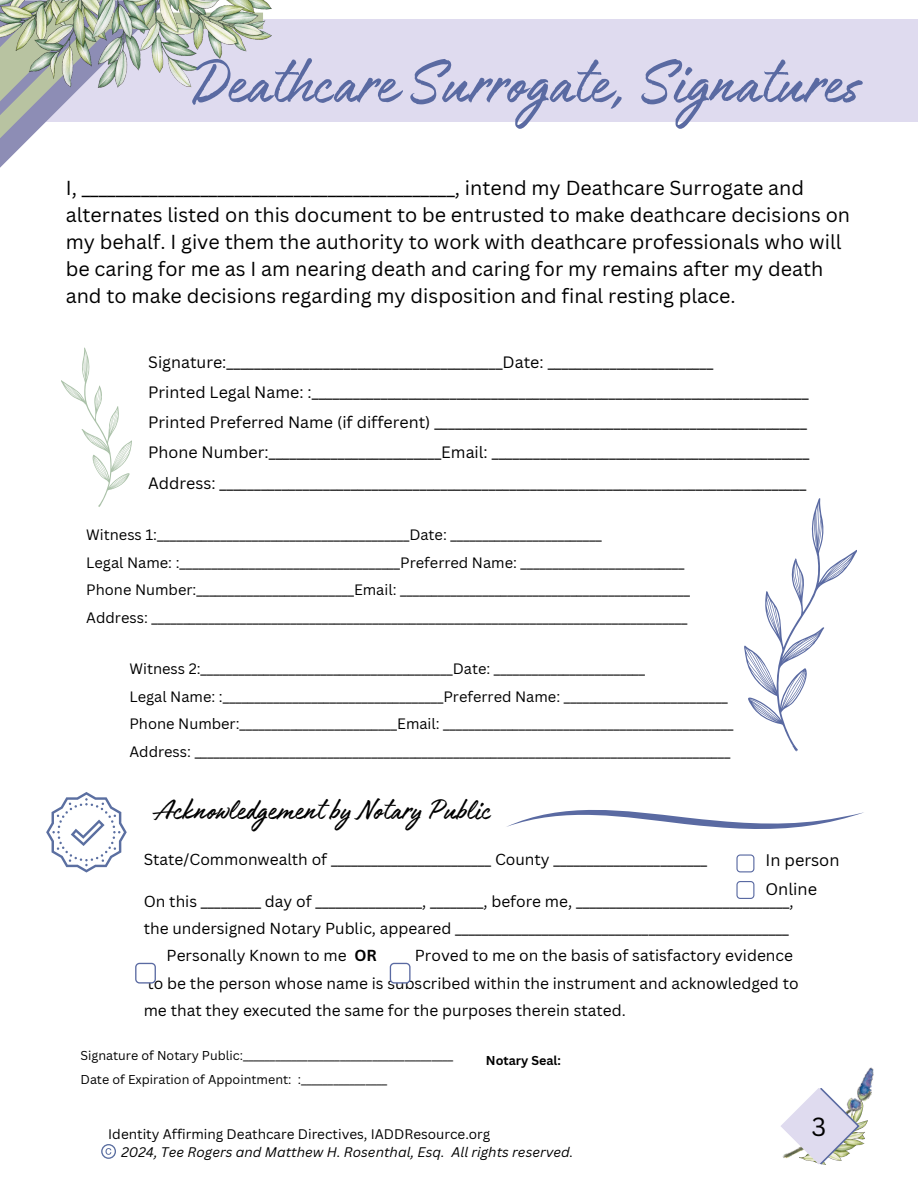
<style>
.page{position:relative;width:918px;height:1188px;background:#fff}
.page>*{position:absolute;margin:0;border:0;box-sizing:border-box;transform-origin:0 0}
.t1{font:69.3px "Authenia Solid";color:#5a6aa2}
.t2{font:32.55px "Authenia Solid";color:#000}
.t3{font:25.5px "Canva Sans";color:#000}
.t4{font:19.65px/27.2px "Canva Sans";color:#000}
.t5{font:16.35px/28.8px "Canva Sans";color:#000}
.t6{font:16.05px/30.3px "Canva Sans";color:#000}
.t7{font:15.45px/27.3px "Canva Sans";color:#000}
.t8{font:14.7px/27.6px "Canva Sans";color:#000}
.t9{font:italic 13.5px/18.1px "Canva Sans";color:#000}
.t10{font:12.6px "Canva Sans";color:#000}
.t11{font:700 12.6px "Canva Sans";color:#000}
.s1{font-weight:700}
.s2{font-style:normal}
</style>
<div class="page">
<div style="left:46px;top:19px;width:872px;height:102px;background:#dfdbef"></div>
<svg style="left:0;top:88px;width:263px;height:80px"></svg>
<img style="left:0;top:0;width:271px;height:88px">
<svg style="left:101px;top:1144px;width:15px;height:15px"></svg>
<svg style="left:46px;top:792px;width:81px;height:81px"></svg>
<svg style="left:61px;top:348px;width:71px;height:159px"></svg>
<svg style="left:744px;top:498px;width:113px;height:253px"></svg>
<svg style="left:135px;top:963px;width:20px;height:20px"></svg>
<svg style="left:390px;top:963px;width:20px;height:20px"></svg>
<svg style="left:506px;top:810px;width:358px;height:19px"></svg>
<svg style="left:736px;top:881px;width:18px;height:18px"></svg>
<svg style="left:736px;top:854px;width:18px;height:18px"></svg>
<img style="left:858px;top:1067px;width:16px;height:78px">
<svg style="left:781px;top:1088px;width:79px;height:77px"></svg>
<h3 class="t1" style="left:192px;top:47px;width:669px">Deathcare Surrogate, Signatures</h3>
<p class="t4" style="left:66px;top:173px;width:786px">I, ____________________________________________, intend my Deathcare Surrogate and alternates listed on this document to be entrusted to make deathcare decisions on my behalf. I give them the authority to work with deathcare professionals who will be caring for me as I am nearing death and caring for my remains after my death and to make decisions regarding my disposition and final resting place.</p>
<h1 class="t6" style="left:148px;top:346px;width:663px">Signature:________________________________________Date: ________________________<br>Printed Legal Name: :________________________________________________________________________ Printed Preferred Name (if different) ______________________________________________________ Phone Number:_________________________Email: ______________________________________________ Address: _____________________________________________________________________________________</h1>
<h4 class="t8" style="left:86px;top:521px;width:605px">Witness 1:________________________________________Date: ________________________<br>Legal Name: :___________________________________Preferred Name: __________________________ Phone Number:_________________________Email: ______________________________________________ Address: _____________________________________________________________________________________</h4>
<p class="t8" style="left:129px;top:654px;width:605px">Witness 2:________________________________________Date: ________________________<br>Legal Name: :___________________________________Preferred Name: __________________________ Phone Number:_________________________Email: ______________________________________________ Address: _____________________________________________________________________________________</p>
<h5 class="t2" style="left:154px;top:794px;width:338px">Acknowledgement by Notary Public</h5>
<h5 class="t7" style="left:144px;top:845px;width:565px">State/Commonwealth of ________________________ County _______________________</h5>
<p class="t7" style="left:144px;top:887px;width:651px">On this _________ day of ________________, ________, before me, ________________________________,</p>
<p class="t7" style="left:144px;top:915px;width:647px">the undersigned Notary Public, appeared __________________________________________________</p>
<p class="t7" style="left:167px;top:942px;width:212px">Personally Known to me <span class="s1">OR</span></p>
<h4 class="t5" style="left:765px;top:845px;width:76px">In person<br>Online</h4>
<p class="t7" style="left:144px;top:942px;width:656px;text-indent:271px">Proved to me on the basis of satisfactory evidence to be the person whose name is subscribed within the instrument and acknowledged to me that they executed the same for the purposes therein stated.</p>
<h2 class="t10" style="left:81px;top:1047px;width:374px">Signature of Notary Public:_______________________________________</h2>
<p class="t10" style="left:81px;top:1071px;width:308px">Date of Expiration of Appointment: :________________</p>
<h4 class="t11" style="left:486px;top:1051px;width:76px">Notary Seal:</h4>
<p class="t9" style="left:122px;top:1125px;width:453px;text-indent:-13px"><span class="s2">Identity Affirming Deathcare Directives, IADDResource.org<br></span>2024, Tee Rogers and Matthew H. Rosenthal, Esq. All rights reserved.</p>
<p class="t3" style="left:812px;top:1109px;width:16px">3</p>
</div>
